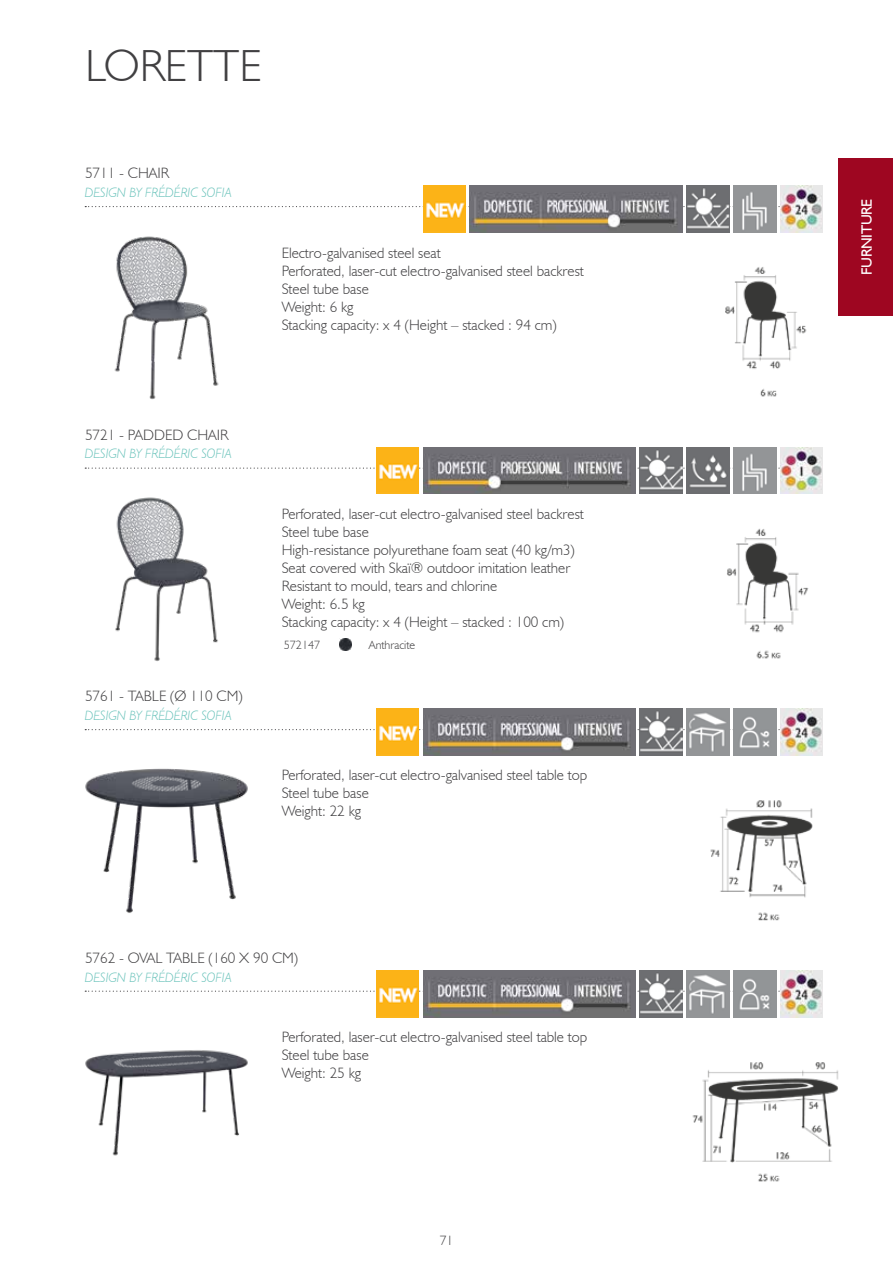
<style>
.page{position:relative;width:893px;height:1263px;background:#fff}
.page>*{position:absolute;margin:0;border:0;box-sizing:border-box;transform-origin:0 0}
.t1{font:300 45px "Humanist 521 BT";color:#414042}
.t2{font:300 15px/18px "Humanist 521 BT";color:#414042}
.t3{font:15px "Humanist 521 BT";letter-spacing:-.02em;color:#fff}
.t4{font:italic 300 13.5px "Humanist 521 BT";color:#6dc4bc}
.t5{font:300 13.5px "Humanist 521 BT";color:#414042}
.t6{font:300 12px "Humanist 521 BT";color:#414042}
</style>
<div class="page">
<svg style="left:85px;top:990px;width:695px;height:2px"></svg>
<img style="left:85px;top:1050px;width:163px;height:106px">
<img style="left:692px;top:1062px;width:147px;height:120px">
<img style="left:376px;top:970px;width:43px;height:47px">
<img style="left:423px;top:970px;width:213px;height:47px">
<img style="left:640px;top:970px;width:42px;height:47px">
<img style="left:687px;top:970px;width:42px;height:47px">
<img style="left:733px;top:970px;width:43px;height:47px">
<img style="left:780px;top:970px;width:43px;height:47px">
<svg style="left:85px;top:729px;width:695px;height:1px"></svg>
<img style="left:85px;top:768px;width:163px;height:145px">
<img style="left:710px;top:800px;width:103px;height:121px">
<img style="left:376px;top:709px;width:43px;height:46px">
<img style="left:423px;top:709px;width:213px;height:46px">
<img style="left:640px;top:709px;width:42px;height:46px">
<img style="left:687px;top:709px;width:42px;height:46px">
<img style="left:733px;top:709px;width:43px;height:46px">
<img style="left:780px;top:709px;width:43px;height:46px">
<svg style="left:339px;top:638px;width:13px;height:13px"></svg>
<svg style="left:85px;top:468px;width:695px;height:1px"></svg>
<img style="left:115px;top:497px;width:103px;height:164px">
<img style="left:727px;top:528px;width:82px;height:131px">
<img style="left:376px;top:447px;width:43px;height:47px">
<img style="left:423px;top:447px;width:213px;height:47px">
<img style="left:640px;top:447px;width:42px;height:47px">
<img style="left:687px;top:447px;width:42px;height:47px">
<img style="left:733px;top:447px;width:43px;height:47px">
<img style="left:780px;top:447px;width:43px;height:47px">
<svg style="left:85px;top:206px;width:695px;height:1px"></svg>
<img style="left:114px;top:236px;width:105px;height:164px">
<img style="left:725px;top:249px;width:114px;height:148px">
<img style="left:423px;top:186px;width:43px;height:46px">
<img style="left:470px;top:186px;width:212px;height:46px">
<img style="left:687px;top:186px;width:42px;height:46px">
<img style="left:733px;top:186px;width:43px;height:46px">
<img style="left:780px;top:186px;width:43px;height:46px">
<div style="left:839px;top:158px;width:54px;height:158px;background:#9e0621"></div>
<h1 class="t1" style="left:85px;top:38px;width:178px">LORETTE</h1>
<p class="t2" style="left:85px;top:164px;width:86px">5711 - CHAIR</p>
<p class="t4" style="left:85px;top:184px;width:149px">DESIGN BY FRÉDÉRIC SOFIA</p>
<p class="t2" style="left:85px;top:425px;width:145px">5721 - PADDED CHAIR</p>
<p class="t4" style="left:85px;top:446px;width:149px">DESIGN BY FRÉDÉRIC SOFIA</p>
<p class="t2" style="left:85px;top:687px;width:159px">5761 - TABLE (Ø 110 CM)</p>
<p class="t4" style="left:85px;top:707px;width:149px">DESIGN BY FRÉDÉRIC SOFIA</p>
<p class="t2" style="left:282px;top:244px;width:304px">Electro-galvanised steel seat<br>Perforated, laser-cut electro-galvanised steel backrest Steel tube base<br>Weight: 6 kg<br>Stacking capacity: x 4 (Height – stacked : 94 cm)</p>
<p class="t2" style="left:282px;top:504px;width:304px">Perforated, laser-cut electro-galvanised steel backrest Steel tube base<br>High-resistance polyurethane foam seat (40 kg/m3)<br>Seat covered with Skaï® outdoor imitation leather Resistant to mould, tears and chlorine<br>Weight: 6.5 kg<br>Stacking capacity: x 4 (Height – stacked : 100 cm)</p>
<p class="t6" style="left:284px;top:638px;width:38px">572147</p>
<p class="t6" style="left:369px;top:638px;width:48px">Anthracite</p>
<p class="t2" style="left:282px;top:765px;width:307px">Perforated, laser-cut electro-galvanised steel table top<br>Steel tube base<br>Weight: 22 kg</p>
<p class="t2" style="left:85px;top:948px;width:215px">5762 - OVAL TABLE (160 X 90 CM)</p>
<p class="t4" style="left:85px;top:969px;width:149px">DESIGN BY FRÉDÉRIC SOFIA</p>
<p class="t2" style="left:282px;top:1027px;width:307px">Perforated, laser-cut electro-galvanised steel table top<br>Steel tube base<br>Weight: 25 kg</p>
<p class="t5" style="left:440px;top:1232px;width:15px">71</p>
<p class="t3" style="left:857px;top:275px;width:78px;rotate:-90deg">FURNITURE</p>
</div>
